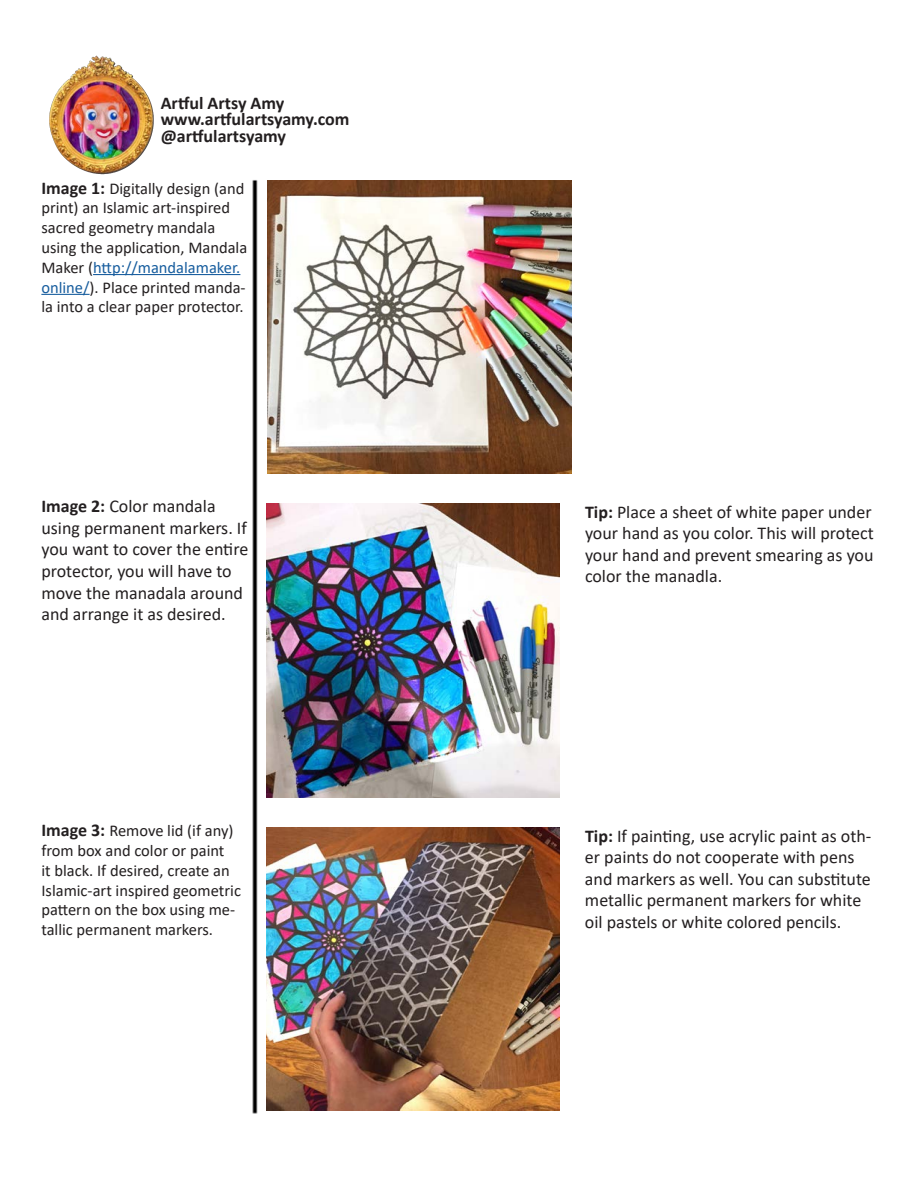
<style>
.page{position:relative;width:918px;height:1188px;background:#fff}
.page>*{position:absolute;margin:0;border:0;box-sizing:border-box;transform-origin:0 0}
.t1{font:18px/21.6px "Calibri";color:#231f20}
.t2{font:700 18px "Calibri";color:#231f20}
.t3{font:16.5px/19.8px "Calibri";color:#231f20}
.s1{font-weight:700;font-size:18px}
.s2{color:#175d9e}
.s3{font-weight:700}
</style>
<div class="page">
<img style="left:41px;top:180px;width:519px;height:934px">
<img style="left:41px;top:54px;width:120px;height:121px">
<hr style="left:93px;top:274px;width:147px;height:1px;background:#175d9e">
<hr style="left:41px;top:294px;width:49px;height:1px;background:#175d9e">
<img style="left:268px;top:180px;width:304px;height:294px">
<img style="left:266px;top:504px;width:294px;height:293px">
<img style="left:266px;top:828px;width:294px;height:283px">
<p class="t2" style="left:161px;top:90px;width:125px">Artful Artsy Amy</p>
<p class="t2" style="left:161px;top:107px;width:190px">www.artfulartsyamy.com</p>
<p class="t2" style="left:161px;top:123px;width:127px">@artfulartsyamy</p>
<p class="t3" style="left:41px;top:178px;width:207px"><span class="s1">Image 1:</span> Digitally design (and print) an Islamic art-inspired sacred geometry mandala using the application, Mandala<br>Maker (<span class="s2">http://mandalamaker. online/</span>). Place printed manda&shy;la into a clear paper protector.</p>
<p class="t1" style="left:41px;top:495px;width:208px"><span class="s3">Image 2:</span> Color mandala using permanent markers. If you want to cover the entire protector, you will have to move the manadala around and arrange it as desired.</p>
<p class="t3" style="left:41px;top:820px;width:201px"><span class="s1">Image 3:</span> Remove lid (if any) from box and color or paint<br>it black. If desired, create an<br>Islamic-art inspired geometric pattern on the box using me&shy;tallic permanent markers.</p>
<p class="t1" style="left:585px;top:500px;width:290px"><span class="s3">Tip:</span> Place a sheet of white paper under your hand as you color. This will protect your hand and prevent smearing as you color the manadla.</p>
<p class="t1" style="left:585px;top:824px;width:288px"><span class="s3">Tip:</span> If painting, use acrylic paint as oth&shy;er paints do not cooperate with pens and markers as well. You can substitute metallic permanent markers for white oil pastels or white colored pencils.</p>
</div>
